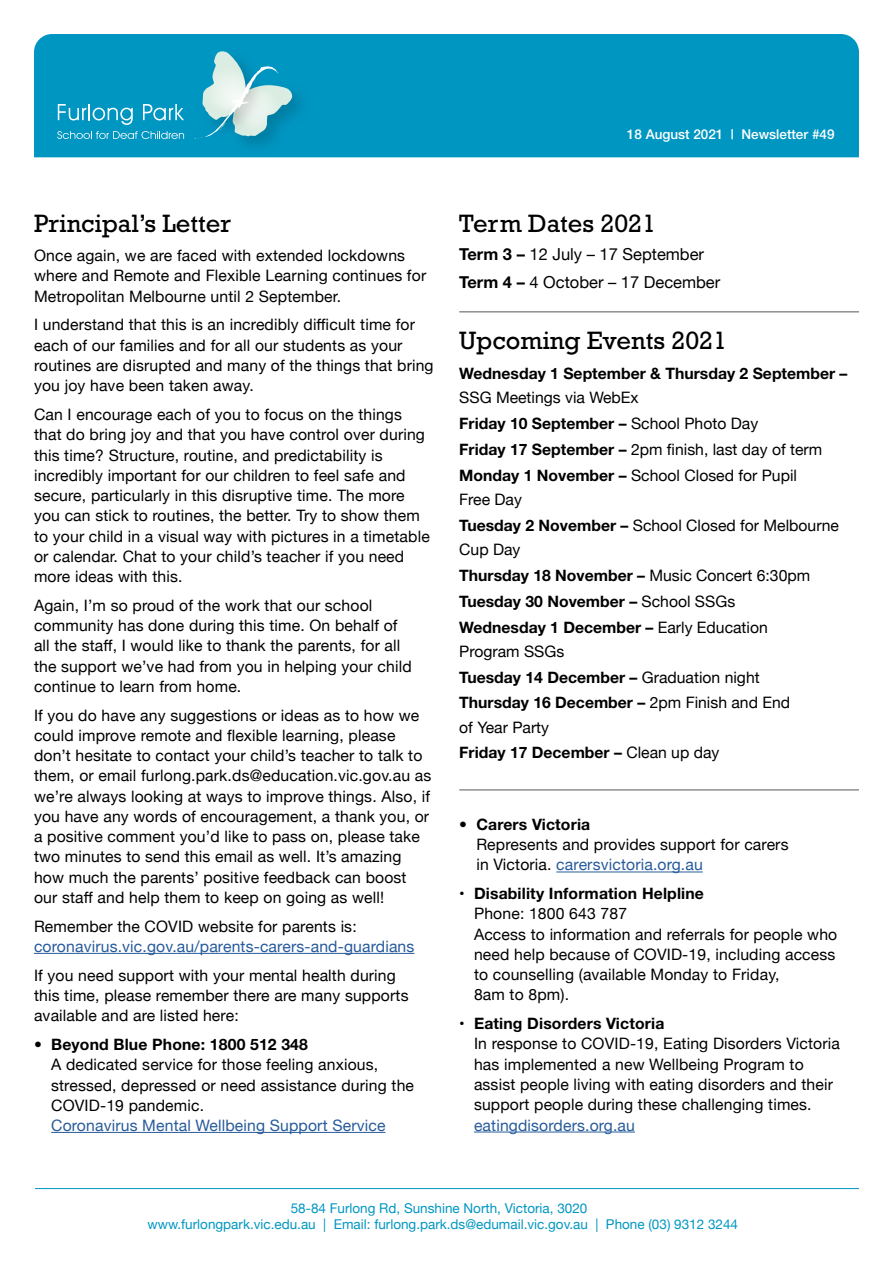
<style>
.page{position:relative;width:893px;height:1263px;background:#fff}
.page>*{position:absolute;margin:0;border:0;box-sizing:border-box;transform-origin:0 0}
.t1{font:25.5px "M Rockwell";color:#000}
.t2{font:16.5px/28px "Helvetica Neue";color:#000}
.t3{font:15.75px/20.2px "Helvetica Neue";letter-spacing:.01em;color:#000}
.t4{font:700 15.75px/25.8px "Helvetica Neue";color:#000}
.t5{font:15.75px "Helvetica Neue";letter-spacing:.01em;color:#275b9b}
.t6{font:13.5px/16.5px "Helvetica Neue";color:#0096c2;text-align:center}
.t7{font:500 13.5px "Helvetica Neue";color:#fff}
.s1{font-weight:700}
.s2{font-weight:400}
.s3{color:#275b9b}
</style>
<div class="page">
<div style="left:34px;top:34px;width:825px;height:123px;background:#0096c2"></div>
<img style="left:228px;top:81px;width:83px;height:74px">
<img style="left:198px;top:48px;width:67px;height:3px">
<svg style="left:194px;top:51px;width:99px;height:88px;background:#67bccf"></svg>
<svg style="left:58px;top:104px;width:75px;height:21px;background:#35acce"></svg>
<svg style="left:143px;top:104px;width:41px;height:16px"></svg>
<svg style="left:57px;top:131px;width:127px;height:8px"></svg>
<hr style="left:34px;top:953px;width:380px;height:1px;background:#275b9b">
<hr style="left:51px;top:1132px;width:334px;height:1px;background:#275b9b">
<hr style="left:459px;top:311px;width:400px;height:1px;background:#575756">
<hr style="left:459px;top:789px;width:400px;height:1px;background:#575756">
<hr style="left:35px;top:1188px;width:824px;height:1px;background:#0096c2">
<hr style="left:556px;top:871px;width:147px;height:1px;background:#275b9b">
<hr style="left:474px;top:1131px;width:161px;height:1px;background:#275b9b">
<p class="t7" style="left:627px;top:126px;width:209px">18 August 2021 | Newsletter #49</p>
<h1 class="t1" style="left:34px;top:210px;width:199px">Principal’s Letter</h1>
<p class="t3" style="left:34px;top:246px;width:394px">Once again, we are faced with extended lockdowns where and Remote and Flexible Learning continues for<br>Metropolitan Melbourne until 2 September.</p>
<p class="t3" style="left:34px;top:316px;width:401px">I understand that this is an incredibly difficult time for each of our families and for all our students as your routines are disrupted and many of the things that bring you joy have been taken away.</p>
<p class="t3" style="left:34px;top:405px;width:397px">Can I encourage each of you to focus on the things that do bring joy and that you have control over during this time? Structure, routine, and predictability is incredibly important for our children to feel safe and secure, particularly in this disruptive time. The more you can stick to routines, the better. Try to show them to your child in a visual way with pictures in a timetable or calendar. Chat to your child’s teacher if you need more ideas with this.</p>
<p class="t3" style="left:34px;top:596px;width:379px">Again, I’m so proud of the work that our school community has done during this time. On behalf of all the staff, I would like to thank the parents, for all the support we’ve had from you in helping your child continue to learn from home.</p>
<p class="t3" style="left:34px;top:706px;width:399px">If you do have any suggestions or ideas as to how we could improve remote and flexible learning, please don’t hesitate to contact your child’s teacher to talk to them, or email furlong.park.ds@education.vic.gov.au as we’re always looking at ways to improve things. Also, if you have any words of encouragement, a thank you, or a positive comment you’d like to pass on, please take two minutes to send this email as well. It’s amazing how much the parents’ positive feedback can boost our staff and help them to keep on going as well!</p>
<p class="t3" style="left:34px;top:917px;width:324px">Remember the COVID website for parents is:</p>
<p class="t5" style="left:34px;top:935px;width:382px">coronavirus.vic.gov.au/parents-carers-and-guardians</p>
<p class="t3" style="left:34px;top:966px;width:376px">If you need support with your mental health during this time, please remember there are many supports available and are listed here:</p>
<p class="t4" style="left:34px;top:1031px;width:275px">• Beyond Blue Phone: 1800 512 348</p>
<p class="t3" style="left:51px;top:1055px;width:364px">A dedicated service for those feeling anxious, stressed, depressed or need assistance during the<br>COVID-19 pandemic.</p>
<p class="t5" style="left:51px;top:1114px;width:336px">Coronavirus Mental Wellbeing Support Service</p>
<h1 class="t1" style="left:459px;top:210px;width:198px">Term Dates 2021</h1>
<p class="t2" style="left:459px;top:241px;width:263px"><span class="s1">Term 3 –</span> 12 July – 17 September<br><span class="s1">Term 4 –</span> 4 October – 17 December</p>
<h1 class="t1" style="left:459px;top:326px;width:269px">Upcoming Events 2021</h1>
<p class="t4" style="left:459px;top:360px;width:390px">Wednesday 1 September &amp; Thursday 2 September –</p>
<p class="t3" style="left:459px;top:386px;width:364px;line-height:25.8px">SSG Meetings via WebEx<br><span class="s1">Friday 10 September –</span> School Photo Day<br><span class="s1">Friday 17 September –</span> 2pm finish, last day of term <span class="s1">Monday 1 November –</span> School Closed for Pupil</p>
<p class="t3" style="left:459px;top:487px;width:381px;line-height:25.8px">Free Day<br><span class="s1">Tuesday 2 November –</span> School Closed for Melbourne</p>
<p class="t4" style="left:459px;top:536px;width:352px"><span class="s2">Cup Day<br></span>Thursday 18 November – <span class="s2">Music Concert 6:30pm<br></span>Tuesday 30 November – <span class="s2">School SSGs<br></span>Wednesday 1 December – <span class="s2">Early Education</span></p>
<p class="t3" style="left:459px;top:639px;width:332px;line-height:25.8px">Program SSGs<br><span class="s1">Tuesday 14 December –</span> Graduation night<br><span class="s1">Thursday 16 December –</span> 2pm Finish and End</p>
<p class="t3" style="left:459px;top:715px;width:262px;line-height:25.8px">of Year Party<br><span class="s1">Friday 17 December –</span> Clean up day</p>
<p class="t4" style="left:459px;top:811px;width:133px">• Carers Victoria</p>
<p class="t3" style="left:476px;top:835px;width:314px">Represents and provides support for carers in Victoria. <span class="s3">carersvictoria.org.au</span></p>
<p class="t3" style="left:474px;top:884px;width:365px;text-indent:-15px">• <span class="s1">Disability Information Helpline<br></span>Phone: 1800 643 787<br>Access to information and referrals for people who need help because of COVID-19, including access to counselling (available Monday to Friday,<br>8am to 8pm).</p>
<p class="t3" style="left:474px;top:1014px;width:367px;text-indent:-15px">• <span class="s1">Eating Disorders Victoria<br></span>In response to COVID-19, Eating Disorders Victoria has implemented a new Wellbeing Program to assist people living with eating disorders and their support people during these challenging times.</p>
<p class="t5" style="left:474px;top:1113px;width:162px">eatingdisorders.org.au</p>
<p class="t6" style="left:148px;top:1200px;width:592px">58-84 Furlong Rd, Sunshine North, Victoria, 3020<br>www.furlongpark.vic.edu.au | Email: furlong.park.ds@edumail.vic.gov.au | Phone (03) 9312 3244</p>
</div>
